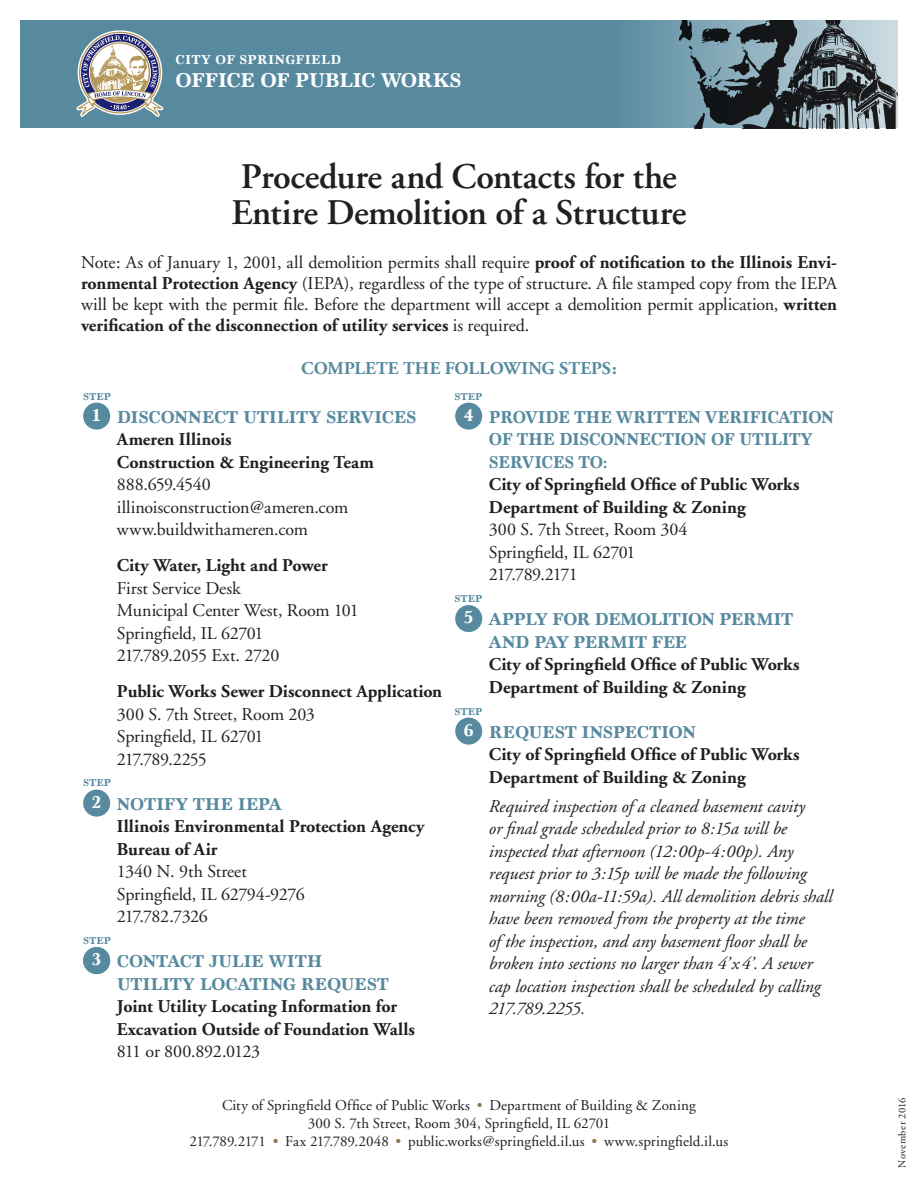
<style>
.page{position:relative;width:918px;height:1188px;background:#fff}
.page>*{position:absolute;margin:0;border:0;box-sizing:border-box;transform-origin:0 0}
.t1{font:600 36px/36px "Adobe Garamond";letter-spacing:-.015em;color:#231f20}
.t2{font:700 21px "Marion";letter-spacing:-.03em;color:#fff}
.t3{font:18px/22.5px "Adobe Garamond";letter-spacing:-.01em;color:#231f20}
.t4{font:700 18px/22.5px "Adobe Garamond";color:#231f20}
.t5{font:italic 18px/22.5px "Adobe Garamond";letter-spacing:-.005em;color:#231f20}
.t6{font:700 18px/22.5px "Marion";letter-spacing:-.01em;color:#578a9f}
.t7{font:700 18px/22.5px "Marion";letter-spacing:-.01em;color:#578a9f;scale:.95 1}
.t8{font:700 18px/22.5px "Marion";letter-spacing:-.03em;color:#578a9f}
.t9{font:700 18px "Adobe Garamond";letter-spacing:.005em;color:#578a9f}
.t10{font:700 18px "Marion";color:#fff}
.t11{font:15px/18px "Adobe Garamond";letter-spacing:.005em;color:#231f20;text-align:center}
.t12{font:700 13.5px "Marion";letter-spacing:.035em;color:#fff}
.t13{font:700 10.5px "Marion";letter-spacing:.025em;color:#578a9f}
.t14{font:10.5px "Adobe Garamond";letter-spacing:.035em;color:#231f20}
.s1{font-weight:700}
.s2{color:#8d734a}
</style>
<div class="page">
<div style="left:83px;top:403px;width:27px;height:27px;background:#578a9f;border-radius:50%"></div>
<div style="left:83px;top:790px;width:27px;height:27px;background:#578a9f;border-radius:50%"></div>
<div style="left:83px;top:947px;width:27px;height:27px;background:#578a9f;border-radius:50%"></div>
<div style="left:455px;top:403px;width:27px;height:27px;background:#578a9f;border-radius:50%"></div>
<div style="left:455px;top:605px;width:27px;height:27px;background:#578a9f;border-radius:50%"></div>
<div style="left:455px;top:718px;width:27px;height:27px;background:#578a9f;border-radius:50%"></div>
<div style="left:20px;top:20px;width:878px;height:108px;background:#578a9f"></div>
<svg style="left:76px;top:30px;width:87px;height:87px"></svg>
<img style="left:636px;top:20px;width:262px;height:108px">
<p class="t12" style="left:176px;top:52px;width:167px">CITY OF SPRINGFIELD</p>
<p class="t2" style="left:176px;top:68px;width:287px">OFFICE OF PUBLIC WORKS</p>
<h1 class="t1" style="left:231px;top:160px;width:457px">Procedure and Contacts for the<br>Entire Demolition of a Structure</h1>
<p class="t3" style="left:81px;top:252px;width:758px;line-height:21px;text-align:justify">Note: As of January 1, 2001, all demolition permits shall require <span class="s1">proof of notification to the Illinois Envi&shy;ronmental Protection Agency</span> (IEPA), regardless of the type of structure. A file stamped copy from the IEPA will be kept with the permit file. Before the department will accept a demolition permit application, <span class="s1">written verification of the disconnection of utility services</span> is required.</p>
<p class="t9" style="left:301px;top:358px;width:317px">COMPLETE THE FOLLOWING STEPS:</p>
<p class="t6" style="left:117px;top:406px;width:301px">DISCONNECT UTILITY SERVICES</p>
<p class="t4" style="left:117px;top:429px;width:259px">Ameren Illinois<br>Construction &amp; Engineering Team</p>
<p class="t3" style="left:117px;top:474px;width:233px">888.659.4540 illinoisconstruction@ameren.com www.buildwithameren.com</p>
<p class="t4" style="left:117px;top:555px;width:212px">City Water, Light and Power</p>
<p class="t3" style="left:117px;top:577px;width:243px">First Service Desk<br>Municipal Center West, Room 101<br>Springfield, IL 62701<br>217.789.2055 Ext. 2720</p>
<p class="t4" style="left:117px;top:681px;width:327px">Public Works Sewer Disconnect Application</p>
<p class="t3" style="left:117px;top:703px;width:199px">300 S. 7th Street, Room 203<br>Springfield, IL 62701<br>217.789.2255</p>
<p class="t6" style="left:117px;top:793px;width:166px">NOTIFY THE IEPA</p>
<p class="t4" style="left:117px;top:816px;width:309px">Illinois Environmental Protection Agency<br>Bureau of Air</p>
<p class="t3" style="left:117px;top:861px;width:189px">1340 N. 9th Street<br>Springfield, IL 62794-9276<br>217.782.7326</p>
<p class="t6" style="left:117px;top:950px;width:273px">CONTACT JULIE WITH<br>UTILITY LOCATING REQUEST</p>
<p class="t4" style="left:117px;top:996px;width:300px">Joint Utility Locating Information for<br>Excavation Outside of Foundation Walls</p>
<p class="t3" style="left:117px;top:1041px;width:145px">811 or 800.892.0123</p>
<p class="t13" style="left:83px;top:390px;width:29px">STEP</p>
<p class="t13" style="left:455px;top:390px;width:29px">STEP</p>
<p class="t10" style="left:93px;top:404px;width:10px">1</p>
<p class="t10" style="left:464px;top:404px;width:11px">4</p>
<p class="t7" style="left:489px;top:406px;width:365px">PROVIDE THE WRITTEN VERIFICATION<br>OF THE DISCONNECTION OF UTILITY<br>SERVICES TO:</p>
<p class="t4" style="left:489px;top:473px;width:312px">City of Springfield Office of Public Works<br>Department of Building &amp; Zoning</p>
<p class="t3" style="left:489px;top:519px;width:200px">300 S. 7th Street, Room 304<br>Springfield, IL 62701<br>217.789.2171</p>
<p class="t8" style="left:489px;top:608px;width:305px">APPLY FOR DEMOLITION PERMIT<br>AND PAY PERMIT FEE</p>
<p class="t4" style="left:489px;top:653px;width:312px">City of Springfield Office of Public Works<br>Department of Building &amp; Zoning</p>
<p class="t6" style="left:489px;top:721px;width:208px">REQUEST INSPECTION</p>
<p class="t4" style="left:489px;top:743px;width:312px">City of Springfield Office of Public Works<br>Department of Building &amp; Zoning</p>
<p class="t5" style="left:489px;top:795px;width:345px">Required inspection of a cleaned basement cavity<br>or final grade scheduled prior to 8:15a will be inspected that afternoon (12:00p-4:00p). Any request prior to 3:15p will be made the following morning (8:00a-11:59a). All demolition debris shall have been removed from the property at the time<br>of the inspection, and any basement floor shall be broken into sections no larger than 4’ x4’. A sewer cap location inspection shall be scheduled by calling 217.789.2255.</p>
<p class="t13" style="left:455px;top:592px;width:29px">STEP</p>
<p class="t10" style="left:464px;top:607px;width:10px">5</p>
<p class="t13" style="left:455px;top:705px;width:29px">STEP</p>
<p class="t10" style="left:464px;top:719px;width:11px">6</p>
<p class="t13" style="left:83px;top:777px;width:29px">STEP</p>
<p class="t10" style="left:92px;top:791px;width:11px">2</p>
<p class="t13" style="left:83px;top:934px;width:29px">STEP</p>
<p class="t10" style="left:92px;top:949px;width:10px">31</p>
<p class="t11" style="left:190px;top:1097px;width:540px">City of Springfield Office of Public Works <span class="s2">•</span> Department of Building &amp; Zoning<br>300 S. 7th Street, Room 304, Springfield, IL 62701<br>217.789.2171 <span class="s2">•</span> Fax 217.789.2048 <span class="s2">•</span> public.works@springfield.il.us <span class="s2">•</span> www.springfield.il.us</p>
<p class="t14" style="left:896px;top:1168px;width:72px;rotate:-90deg">November 2016</p>
</div>
